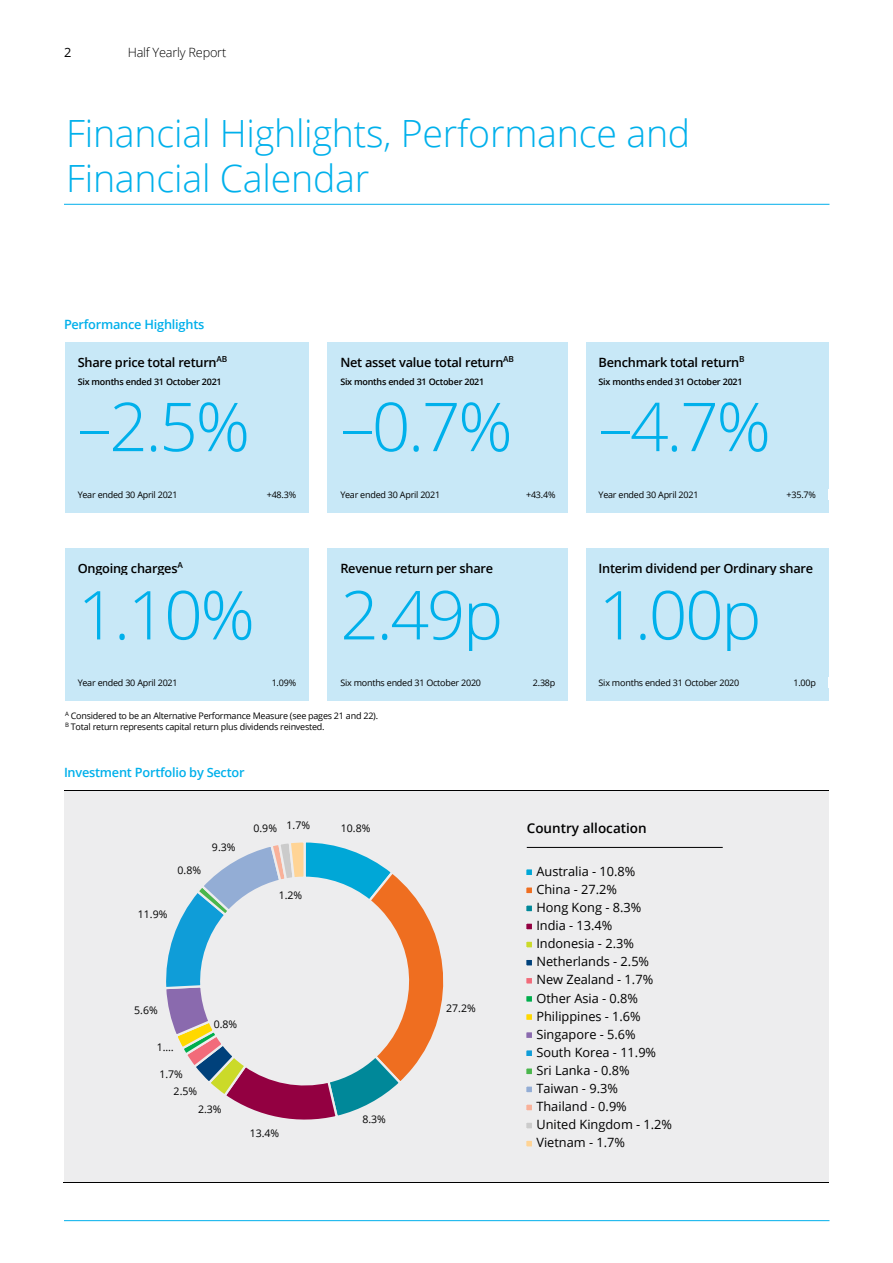
<style>
.page{position:relative;width:893px;height:1263px;background:#fff}
.page>*{position:absolute;margin:0;border:0;box-sizing:border-box;transform-origin:0 0}
.t1{font:300 67.5px "Open Sans";letter-spacing:-.035em;color:#00b0eb}
.t2{font:300 37.5px/45px "Open Sans";letter-spacing:-.005em;color:#00b0eb}
.t3{font:600 13.5px "Open Sans";color:#000}
.t4{font:12.75px/18.1px "Open Sans";color:#000}
.t5{font:600 12.75px "Open Sans";letter-spacing:-.02em;color:#000}
.t6{font:600 12.75px "Open Sans";letter-spacing:-.02em;color:#00b0eb}
.t7{font:300 12.75px "Open Sans";letter-spacing:-.02em;color:#000}
.t8{font:10.5px "Open Sans";color:#000}
.t9{font:9px/11.2px "Open Sans";letter-spacing:-.02em;color:#000}
.t10{font:600 9px "Open Sans";letter-spacing:-.025em;color:#000}
</style>
<div class="page">
<hr style="left:64px;top:1220px;width:765px;height:1px;background:#00afeb">
<hr style="left:64px;top:204px;width:765px;height:1px;background:#00afeb">
<div style="left:65px;top:342px;width:244px;height:28px;background:#c8e8f7"></div>
<div style="left:328px;top:342px;width:240px;height:28px;background:#c8e8f7"></div>
<div style="left:586px;top:342px;width:242px;height:28px;background:#c8e8f7"></div>
<div style="left:65px;top:370px;width:244px;height:17px;background:#c8e8f7"></div>
<div style="left:328px;top:370px;width:240px;height:17px;background:#c8e8f7"></div>
<div style="left:586px;top:370px;width:242px;height:17px;background:#c8e8f7"></div>
<div style="left:65px;top:387px;width:244px;height:89px;background:#c8e8f7"></div>
<div style="left:328px;top:387px;width:240px;height:89px;background:#c8e8f7"></div>
<div style="left:586px;top:387px;width:242px;height:89px;background:#c8e8f7"></div>
<div style="left:65px;top:489px;width:180px;height:24px;background:#c8e8f7"></div>
<div style="left:245px;top:489px;width:64px;height:24px;background:#c8e8f7"></div>
<div style="left:328px;top:476px;width:171px;height:37px;background:#c8e8f7"></div>
<div style="left:499px;top:489px;width:69px;height:24px;background:#c8e8f7"></div>
<div style="left:586px;top:489px;width:180px;height:24px;background:#c8e8f7"></div>
<div style="left:766px;top:489px;width:62px;height:24px;background:#c8e8f7"></div>
<div style="left:65px;top:476px;width:244px;height:13px;background:#c8e8f7"></div>
<div style="left:328px;top:476px;width:240px;height:13px;background:#c8e8f7"></div>
<div style="left:586px;top:476px;width:242px;height:13px;background:#c8e8f7"></div>
<div style="left:65px;top:548px;width:244px;height:28px;background:#c8e8f7"></div>
<div style="left:328px;top:548px;width:240px;height:28px;background:#c8e8f7"></div>
<div style="left:586px;top:548px;width:242px;height:28px;background:#c8e8f7"></div>
<div style="left:65px;top:576px;width:244px;height:88px;background:#c8e8f7"></div>
<div style="left:328px;top:576px;width:240px;height:88px;background:#c8e8f7"></div>
<div style="left:586px;top:576px;width:242px;height:88px;background:#c8e8f7"></div>
<div style="left:65px;top:677px;width:180px;height:24px;background:#c8e8f7"></div>
<div style="left:245px;top:677px;width:64px;height:24px;background:#c8e8f7"></div>
<div style="left:328px;top:664px;width:171px;height:37px;background:#c8e8f7"></div>
<div style="left:499px;top:677px;width:69px;height:24px;background:#c8e8f7"></div>
<div style="left:586px;top:677px;width:180px;height:24px;background:#c8e8f7"></div>
<div style="left:766px;top:677px;width:62px;height:24px;background:#c8e8f7"></div>
<div style="left:65px;top:664px;width:244px;height:13px;background:#c8e8f7"></div>
<div style="left:328px;top:664px;width:240px;height:13px;background:#c8e8f7"></div>
<div style="left:586px;top:664px;width:242px;height:13px;background:#c8e8f7"></div>
<div style="left:64px;top:792px;width:765px;height:390px;background:#ededee"></div>
<hr style="left:64px;top:790px;width:765px;height:2px;background:#000">
<hr style="left:63px;top:1182px;width:766px;height:1px;background:#000">
<svg style="left:166px;top:842px;width:278px;height:278px"></svg>
<div style="left:525px;top:868px;width:8px;height:8px;background:#00a7d7"></div>
<div style="left:524px;top:867px;width:10px;height:10px;border:2px solid #ededee"></div>
<div style="left:525px;top:886px;width:8px;height:8px;background:#ef6e20"></div>
<div style="left:524px;top:885px;width:10px;height:10px;border:2px solid #ededee"></div>
<div style="left:525px;top:904px;width:8px;height:8px;background:#089"></div>
<div style="left:524px;top:903px;width:10px;height:10px;border:2px solid #ededee"></div>
<div style="left:525px;top:923px;width:8px;height:7px;background:#930041"></div>
<div style="left:524px;top:921px;width:10px;height:11px;border:2px solid #ededee"></div>
<div style="left:525px;top:941px;width:8px;height:7px;background:#cbda29"></div>
<div style="left:524px;top:940px;width:10px;height:10px;border:2px solid #ededee"></div>
<div style="left:525px;top:959px;width:8px;height:8px;background:#00417b"></div>
<div style="left:524px;top:958px;width:10px;height:10px;border:2px solid #ededee"></div>
<div style="left:525px;top:977px;width:8px;height:8px;background:#f26b7a"></div>
<div style="left:524px;top:976px;width:10px;height:10px;border:2px solid #ededee"></div>
<div style="left:525px;top:995px;width:8px;height:8px;background:#00ae4d"></div>
<div style="left:524px;top:994px;width:10px;height:10px;border:2px solid #ededee"></div>
<div style="left:525px;top:1013px;width:8px;height:8px;background:#ffd800"></div>
<div style="left:524px;top:1012px;width:10px;height:10px;border:2px solid #ededee"></div>
<div style="left:525px;top:1031px;width:8px;height:8px;background:#8a6aae"></div>
<div style="left:524px;top:1030px;width:10px;height:10px;border:2px solid #ededee"></div>
<div style="left:525px;top:1049px;width:8px;height:8px;background:#0f9dd8"></div>
<div style="left:524px;top:1048px;width:10px;height:10px;border:2px solid #ededee"></div>
<div style="left:525px;top:1067px;width:8px;height:8px;background:#4ab64c"></div>
<div style="left:524px;top:1066px;width:10px;height:10px;border:2px solid #ededee"></div>
<div style="left:525px;top:1085px;width:8px;height:8px;background:#93add5"></div>
<div style="left:524px;top:1084px;width:10px;height:10px;border:2px solid #ededee"></div>
<div style="left:525px;top:1104px;width:8px;height:7px;background:#f9b199"></div>
<div style="left:524px;top:1102px;width:10px;height:11px;border:2px solid #ededee"></div>
<div style="left:525px;top:1122px;width:8px;height:7px;background:#cbcbcb"></div>
<div style="left:524px;top:1121px;width:10px;height:10px;border:2px solid #ededee"></div>
<div style="left:525px;top:1140px;width:8px;height:8px;background:#ffd495"></div>
<div style="left:524px;top:1139px;width:10px;height:10px;border:2px solid #ededee"></div>
<hr style="left:527px;top:847px;width:196px;height:1px;background:#000">
<h3 class="t4" style="left:64px;top:43px;width:9px">2</h3>
<h3 class="t7" style="left:128px;top:43px;width:100px">Half Yearly Report</h3>
<h2 class="t2" style="left:66px;top:110px;width:625px">Financial Highlights, Performance and<br>Financial Calendar</h2>
<h3 class="t6" style="left:64px;top:316px;width:142px">Performance Highlights</h3>
<h3 class="t5" style="left:78px;top:353px;width:151px">Share price total return<sup>AB</sup></h3>
<h3 class="t5" style="left:340px;top:353px;width:175px">Net asset value total return<sup>AB</sup></h3>
<h3 class="t5" style="left:599px;top:353px;width:147px">Benchmark total return<sup>B</sup></h3>
<p class="t10" style="left:78px;top:375px;width:145px">Six months ended 31 October 2021</p>
<p class="t10" style="left:340px;top:375px;width:145px">Six months ended 31 October 2021</p>
<p class="t10" style="left:599px;top:375px;width:145px">Six months ended 31 October 2021</p>
<h1 class="t1" style="left:78px;top:379px;width:174px">–2.5%</h1>
<h1 class="t1" style="left:340px;top:379px;width:174px">–0.7%</h1>
<h1 class="t1" style="left:599px;top:379px;width:174px">–4.7%</h1>
<p class="t9" style="left:78px;top:488px;width:101px">Year ended 30 April 2021</p>
<p class="t9" style="left:267px;top:488px;width:31px">+48.3%</p>
<p class="t9" style="left:340px;top:488px;width:101px">Year ended 30 April 2021</p>
<p class="t9" style="left:526px;top:488px;width:31px">+43.4%</p>
<p class="t9" style="left:599px;top:488px;width:101px">Year ended 30 April 2021</p>
<p class="t9" style="left:787px;top:488px;width:31px">+35.7%</p>
<h3 class="t5" style="left:78px;top:559px;width:107px">Ongoing charges<sup>A</sup></h3>
<h3 class="t5" style="left:340px;top:559px;width:154px">Revenue return per share</h3>
<h3 class="t5" style="left:599px;top:559px;width:216px">Interim dividend per Ordinary share</h3>
<h1 class="t1" style="left:78px;top:567px;width:179px">1.10%</h1>
<h1 class="t1" style="left:340px;top:567px;width:164px">2.49p</h1>
<h1 class="t1" style="left:599px;top:567px;width:164px">1.00p</h1>
<p class="t9" style="left:78px;top:677px;width:101px">Year ended 30 April 2021</p>
<p class="t9" style="left:272px;top:677px;width:26px">1.09%</p>
<p class="t9" style="left:340px;top:677px;width:142px">Six months ended 31 October 2020</p>
<p class="t9" style="left:533px;top:677px;width:24px">2.38p</p>
<p class="t9" style="left:599px;top:677px;width:142px">Six months ended 31 October 2020</p>
<p class="t9" style="left:793px;top:677px;width:24px">1.00p</p>
<p class="t9" style="left:65px;top:710px;width:314px"><sup>A</sup> Considered to be an Alternative Performance Measure (see pages 21 and 22).<br><sup>B</sup> Total return represents capital return plus dividends reinvested.</p>
<h3 class="t6" style="left:64px;top:764px;width:182px">Investment Portfolio by Sector</h3>
<p class="t8" style="left:177px;top:862px;width:25px">0.8%</p>
<p class="t8" style="left:212px;top:840px;width:25px">9.3%</p>
<p class="t8" style="left:138px;top:907px;width:31px">11.9%</p>
<p class="t8" style="left:134px;top:1003px;width:25px">5.6%</p>
<p class="t8" style="left:157px;top:1040px;width:19px">1.…</p>
<p class="t8" style="left:159px;top:1067px;width:25px">1.7%</p>
<p class="t8" style="left:174px;top:1084px;width:25px">2.5%</p>
<p class="t8" style="left:214px;top:1017px;width:25px">0.8%</p>
<p class="t8" style="left:198px;top:1102px;width:25px">2.3%</p>
<p class="t8" style="left:287px;top:818px;width:25px">1.7%</p>
<h3 class="t3" style="left:527px;top:818px;width:121px">Country allocation</h3>
<p class="t4" style="left:536px;top:862px;width:137px">Australia - 10.8%<br>China - 27.2%<br>Hong Kong - 8.3%<br>India - 13.4%<br>Indonesia - 2.3%<br>Netherlands - 2.5%<br>New Zealand - 1.7%<br>Other Asia - 0.8%<br>Philippines - 1.6%<br>Singapore - 5.6%<br>South Korea - 11.9%<br>Sri Lanka - 0.8%<br>Taiwan - 9.3%<br>Thailand - 0.9%<br>United Kingdom - 1.2%<br>Vietnam - 1.7%</p>
<p class="t8" style="left:341px;top:821px;width:31px">10.8%</p>
<p class="t8" style="left:253px;top:821px;width:25px">0.9%</p>
<p class="t8" style="left:279px;top:888px;width:25px">1.2%</p>
<p class="t8" style="left:446px;top:1000px;width:31px">27.2%</p>
<p class="t8" style="left:362px;top:1111px;width:25px">8.3%</p>
<p class="t8" style="left:250px;top:1126px;width:31px">13.4%</p>
</div>
